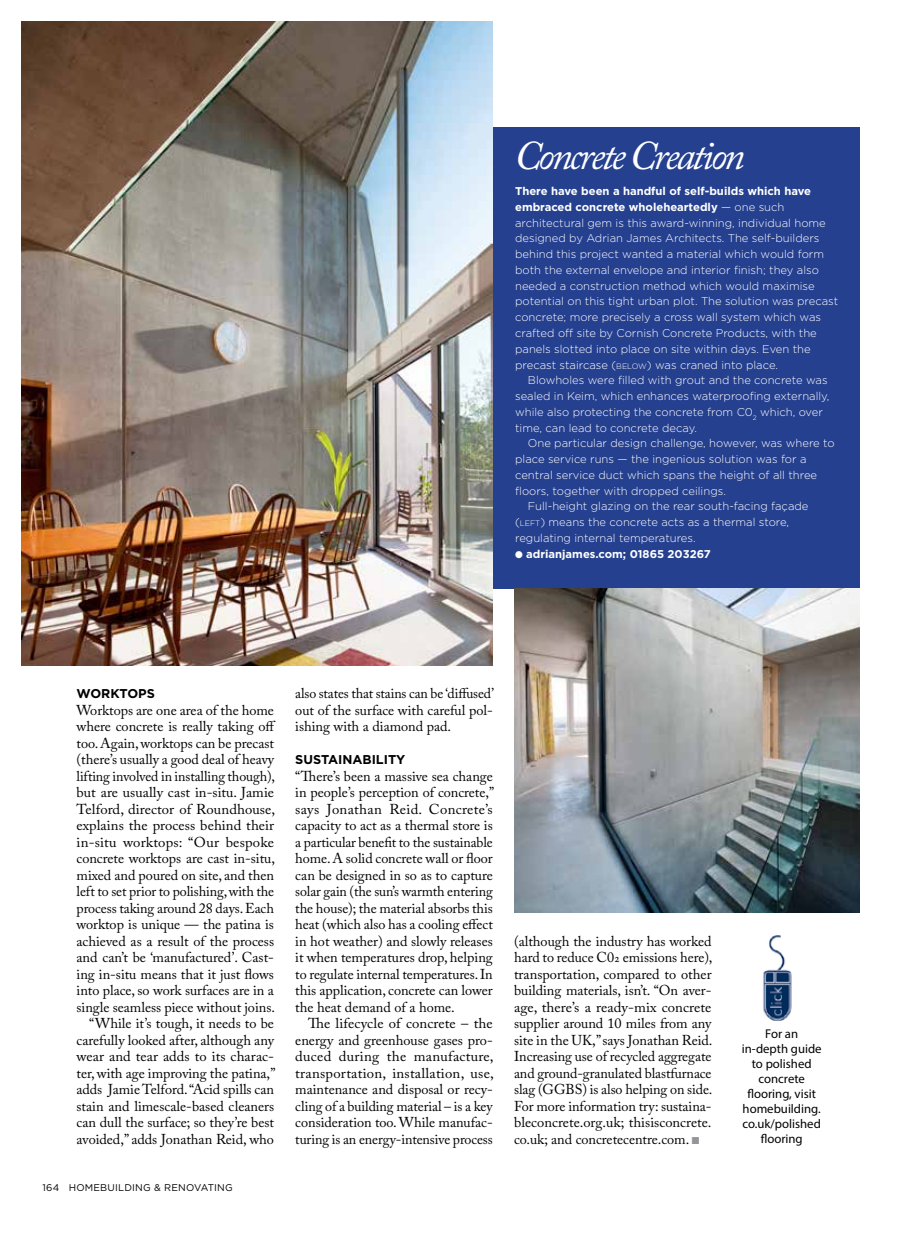
<style>
.page{position:relative;width:906px;height:1234px;background:#fff}
.page>*{position:absolute;margin:0;border:0;box-sizing:border-box;transform-origin:0 0}
.t1{font:italic 40.5px "Adobe Caslon Pro";letter-spacing:-.07em;color:#fff}
.t2{font:14.25px/16.5px "Adobe Caslon Pro";color:#000;text-align:justify}
.t3{font:12.75px/15px "Myriad Pro";color:#000;text-align:center}
.t4{font:700 12.75px "Gotham";color:#000}
.t5{font:300 11.25px/15.8px "Gotham";color:#fff}
.t6{font:700 11.25px "Gotham";color:#fff}
.t7{font:9.75px "Gotham";letter-spacing:.02em;color:#000}
.s1{font-weight:700}
.s2{font-size:7.8px}
.s3{font-style:inherit}
.s4{font-size:12px}
.s5{color:#939598}
</style>
<div class="page">
<div style="left:493px;top:127px;width:366px;height:461px;background:#25408f"></div>
<img style="left:21px;top:21px;width:472px;height:643px">
<img style="left:514px;top:588px;width:345px;height:324px">
<img style="left:763px;top:935px;width:29px;height:85px">
<h1 class="t1" style="left:514px;top:131px;width:232px">Concrete Creation</h1>
<p class="t5" style="left:515px;top:183px;width:325px"><span class="s1">There have been a handful of self-builds which have embraced concrete wholeheartedly</span> — one such architectural gem is this award-winning, individual home designed by Adrian James Architects. The self-builders behind this project wanted a material which would form both the external envelope and interior finish; they also needed a construction method which would maximise potential on this tight urban plot. The solution was precast concrete; more precisely a cross wall system which was crafted off site by Cornish Concrete Products, with the panels slotted into place on site within days. Even the precast staircase (<span class="s2">BELOW</span>) was craned into place.</p>
<p class="t5" style="left:515px;top:372px;width:316px;text-indent:13px">Blowholes were filled with grout and the concrete was sealed in Keim, which enhances waterproofing externally, while also protecting the concrete from C0<sub>2</sub> which, over time, can lead to concrete decay.</p>
<p class="t5" style="left:528px;top:435px;width:308px">One particular design challenge, however, was where to</p>
<p class="t5" style="left:515px;top:451px;width:293px">place service runs — the ingenious solution was for a</p>
<p class="t5" style="left:515px;top:466px;width:303px">central service duct which spans the height of all three</p>
<p class="t5" style="left:515px;top:482px;width:212px">floors, together with dropped ceilings.</p>
<p class="t5" style="left:528px;top:498px;width:282px">Full-height glazing on the rear south-facing façade</p>
<p class="t5" style="left:515px;top:514px;width:275px"><span class="s3">(</span><span class="s2">LEFT</span>) means the concrete acts as a thermal store,</p>
<p class="t5" style="left:515px;top:529px;width:182px">regulating internal temperatures.</p>
<p class="t6" style="left:515px;top:546px;width:197px">● adrianjames.com; 01865 203267</p>
<p class="t4" style="left:77px;top:685px;width:80px">WORKTOPS</p>
<p class="t2" style="left:77px;top:701px;width:201px;text-align:right">Worktops are one area of the home where concrete is really taking off too. Again, worktops can be precast (there’s usually a good deal of heavy lifting involved in installing though), but are usually cast in-situ. Jamie Telford, director of Roundhouse, explains the process behind their in-situ worktops: “Our bespoke concrete worktops are cast in-situ, mixed and poured on site, and then left to set prior to polishing, with the process taking around 28 days. Each worktop is unique — the patina is achieved as a result of the process and can’t be ‘manufactured’. Cast&shy;ing in-situ means that it just flows into place, so work surfaces are in a single seamless piece without joins. “While it’s tough, it needs to be carefully looked after, although any wear and tear adds to its charac&shy;ter, with age improving the patina,” adds Jamie Telford. “Acid spills can stain and limescale-based cleaners can dull the surface; so they’re best avoided,” adds Jonathan Reid, who</p>
<p class="t7" style="left:43px;top:1180px;width:192px">164 HOMEBUILDING &amp; RENOVATING</p>
<p class="t2" style="left:295px;top:684px;width:200px">also states that stains can be ‘diffused’ out of the surface with careful pol&shy;ishing with a diamond pad.</p>
<p class="t4" style="left:295px;top:751px;width:112px">SUSTAINABILITY</p>
<p class="t2" style="left:295px;top:767px;width:200px">“There’s been a massive sea change in people’s perception of concrete,” says Jonathan Reid. Concrete’s capacity to act as a thermal store is a particular benefit to the sustainable home. A solid concrete wall or floor can be designed in so as to capture solar gain (the sun’s warmth entering the house); the material absorbs this heat (which also has a cooling effect in hot weather) and slowly releases it when temperatures drop, helping to regulate internal temperatures. In this application, concrete can lower the heat demand of a home.</p>
<p class="t2" style="left:295px;top:1014px;width:200px;text-indent:13px">The lifecycle of concrete – the energy and greenhouse gases pro&shy;duced during the manufacture, transportation, installation, use, maintenance and disposal or recy&shy;cling of a building material – is a key consideration too. While manufac&shy;turing is an energy-intensive process</p>
<p class="t2" style="left:514px;top:932px;width:200px">(although the industry has worked hard to reduce C0<span class="s4">2</span> emissions here), transportation, compared to other building materials, isn’t. “On aver&shy;age, there’s a ready-mix concrete supplier around 10 miles from any site in the UK,” says Jonathan Reid.<br>Increasing use of recycled aggregate and ground-granulated blastfurnace slag (GGBS) is also helping on side.<br>For more information try: sustaina&shy;bleconcrete.org.uk; thisisconcrete. co.uk; and concretecentre.com. <span class="s5">■</span></p>
<p class="t3" style="left:742px;top:1025px;width:81px">For an in-depth guide to polished concrete flooring, visit homebuilding. co.uk/polished flooring</p>
</div>
